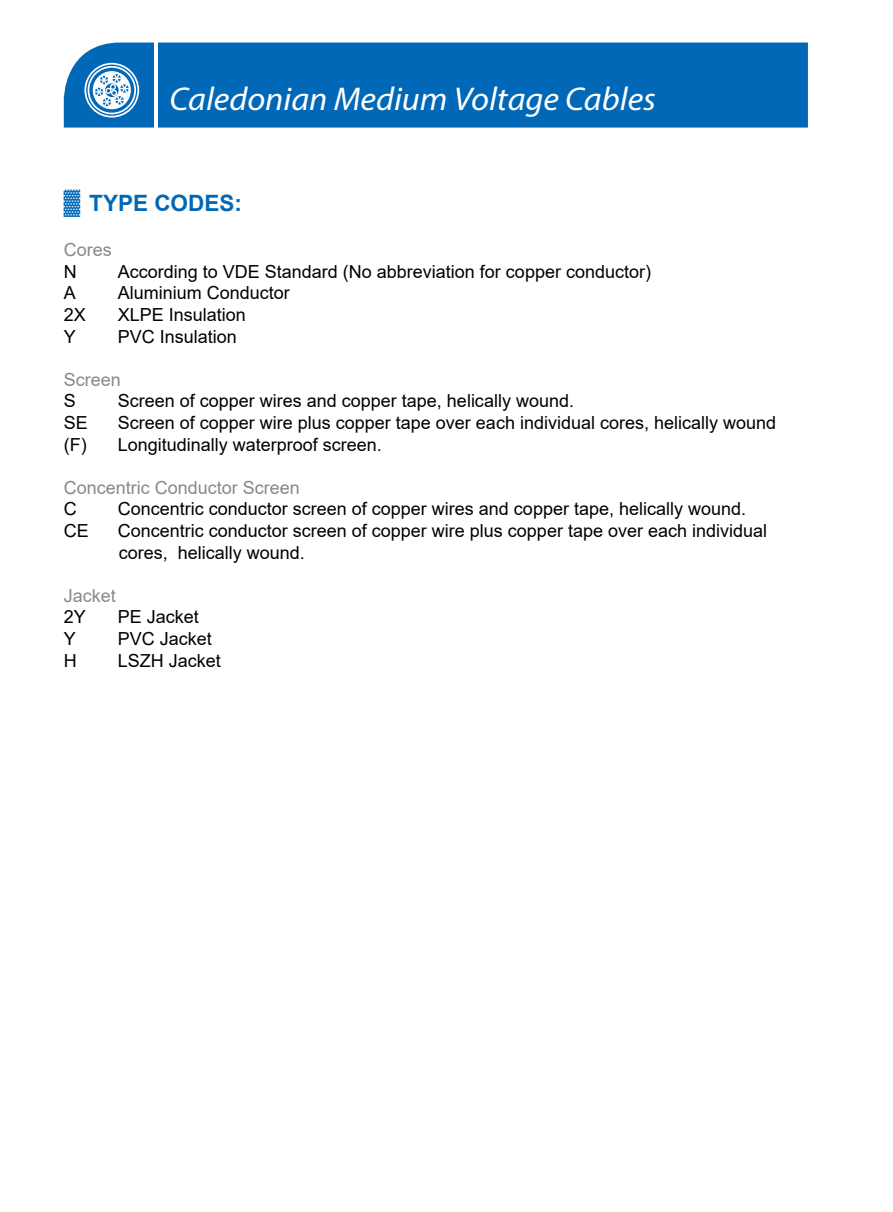
<style>
.page{position:relative;width:893px;height:1212px;background:#fff}
.page>*{position:absolute;margin:0;border:0;box-sizing:border-box;transform-origin:0 0}
.t1{font:italic 33px "Myriad Pro";color:#fff;scale:1.04 1}
.t2{font:700 22.5px "Arial";color:#0068b7}
.t3{font:18px/21.6px "Arial";color:#000}
.t4{font:18px "Arial";color:#898989}
</style>
<div class="page">
<div style="left:64px;top:43px;width:744px;height:85px;background:#0068b7"></div>
<hr style="left:154px;top:41px;width:3px;height:88px;background:#fff">
<svg style="left:84px;top:63px;width:55px;height:55px"></svg>
<h1 class="t1" style="left:169px;top:78px;width:469px">Caledonian Medium Voltage Cables</h1>
<p class="t2" style="left:64px;top:188px;width:180px">▓ TYPE CODES:</p>
<p class="t4" style="left:64px;top:237px;width:50px">Cores</p>
<p class="t3" style="left:64px;top:260px;width:14px">N</p>
<p class="t3" style="left:118px;top:260px;width:535px">According to VDE Standard (No abbreviation for copper conductor)</p>
<p class="t3" style="left:64px;top:282px;width:14px">A</p>
<p class="t3" style="left:118px;top:282px;width:174px">Aluminium Conductor</p>
<p class="t3" style="left:64px;top:304px;width:24px">2X</p>
<p class="t3" style="left:118px;top:304px;width:130px">XLPE Insulation</p>
<p class="t3" style="left:64px;top:325px;width:14px">Y</p>
<p class="t3" style="left:118px;top:325px;width:121px">PVC Insulation</p>
<p class="t4" style="left:64px;top:367px;width:59px">Screen</p>
<p class="t3" style="left:64px;top:390px;width:14px">S</p>
<p class="t3" style="left:118px;top:390px;width:458px">Screen of copper wires and copper tape, helically wound.</p>
<p class="t3" style="left:64px;top:412px;width:26px">SE</p>
<p class="t3" style="left:64px;top:412px;width:714px;text-indent:54px">Screen of copper wire plus copper tape over each individual cores, helically wound (F) Longitudinally waterproof screen.</p>
<p class="t4" style="left:64px;top:475px;width:238px">Concentric Conductor Screen</p>
<p class="t3" style="left:64px;top:498px;width:14px">C</p>
<p class="t3" style="left:118px;top:498px;width:630px">Concentric conductor screen of copper wires and copper tape, helically wound.</p>
<p class="t3" style="left:64px;top:520px;width:27px">CE</p>
<p class="t3" style="left:118px;top:520px;width:651px">Concentric conductor screen of copper wire plus copper tape over each individual cores, helically wound.</p>
<p class="t4" style="left:64px;top:583px;width:54px">Jacket</p>
<p class="t3" style="left:64px;top:606px;width:24px">2Y</p>
<p class="t3" style="left:118px;top:606px;width:83px">PE Jacket</p>
<p class="t3" style="left:64px;top:628px;width:14px">Y</p>
<p class="t3" style="left:118px;top:628px;width:96px">PVC Jacket</p>
<p class="t3" style="left:64px;top:649px;width:14px">H</p>
<p class="t3" style="left:118px;top:649px;width:105px">LSZH Jacket</p>
</div>
